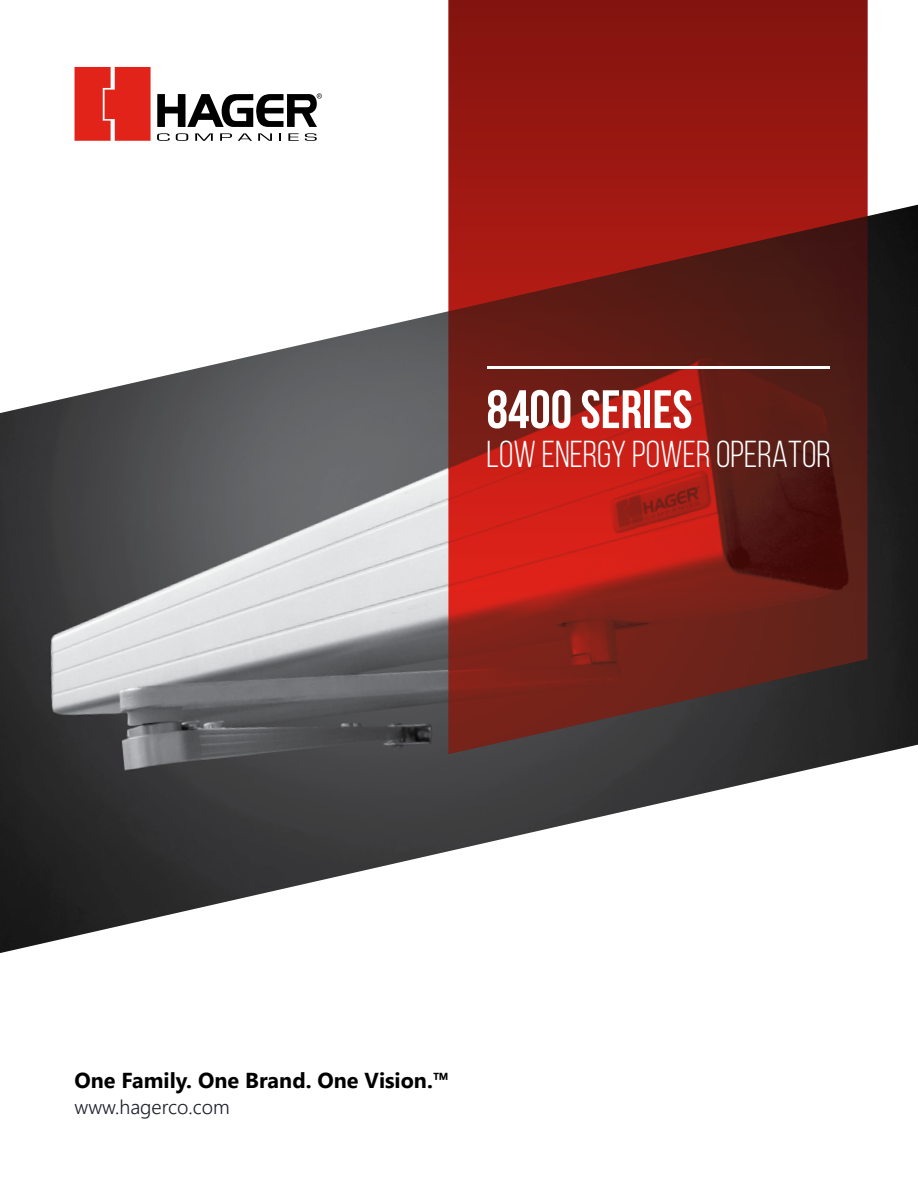
<style>
.page{position:relative;width:918px;height:1188px;background:#fff}
.page>*{position:absolute;margin:0;border:0;box-sizing:border-box;transform-origin:0 0}
.t1{font:700 54px "Bebas Neue";color:#fff}
.t2{font:37.5px "Bebas Neue";color:#fff}
.t3{font:700 21.6px "Segoe UI";color:#000}
.t4{font:300 19.8px "Segoe UI";color:#1c1e29}
</style>
<div class="page">
<img style="left:0;top:205px;width:918px;height:748px">
<svg style="left:75px;top:67px;width:76px;height:74px;background:#e32f26"></svg>
<svg style="left:157px;top:133px;width:13px;height:8px"></svg>
<svg style="left:176px;top:133px;width:12px;height:8px"></svg>
<svg style="left:195px;top:133px;width:18px;height:8px"></svg>
<svg style="left:220px;top:133px;width:12px;height:8px"></svg>
<svg style="left:238px;top:133px;width:14px;height:8px"></svg>
<svg style="left:258px;top:133px;width:14px;height:8px"></svg>
<svg style="left:288px;top:133px;width:29px;height:8px"></svg>
<svg style="left:157px;top:93px;width:165px;height:34px"></svg>
<svg style="left:448px;top:0;width:420px;height:754px;background:#811d17"></svg>
<hr style="left:487px;top:366px;width:342px;height:3px;background:#fff">
<h1 class="t1" style="left:487px;top:380px;width:208px">8400 SERIES</h1>
<h2 class="t2" style="left:487px;top:434px;width:346px">LOW ENERGY POWER OPERATOR</h2>
<p class="t3" style="left:75px;top:1063px;width:377px">One Family. One Brand. One Vision.™</p>
<p class="t4" style="left:75px;top:1091px;width:157px">www.hagerco.com</p>
</div>
